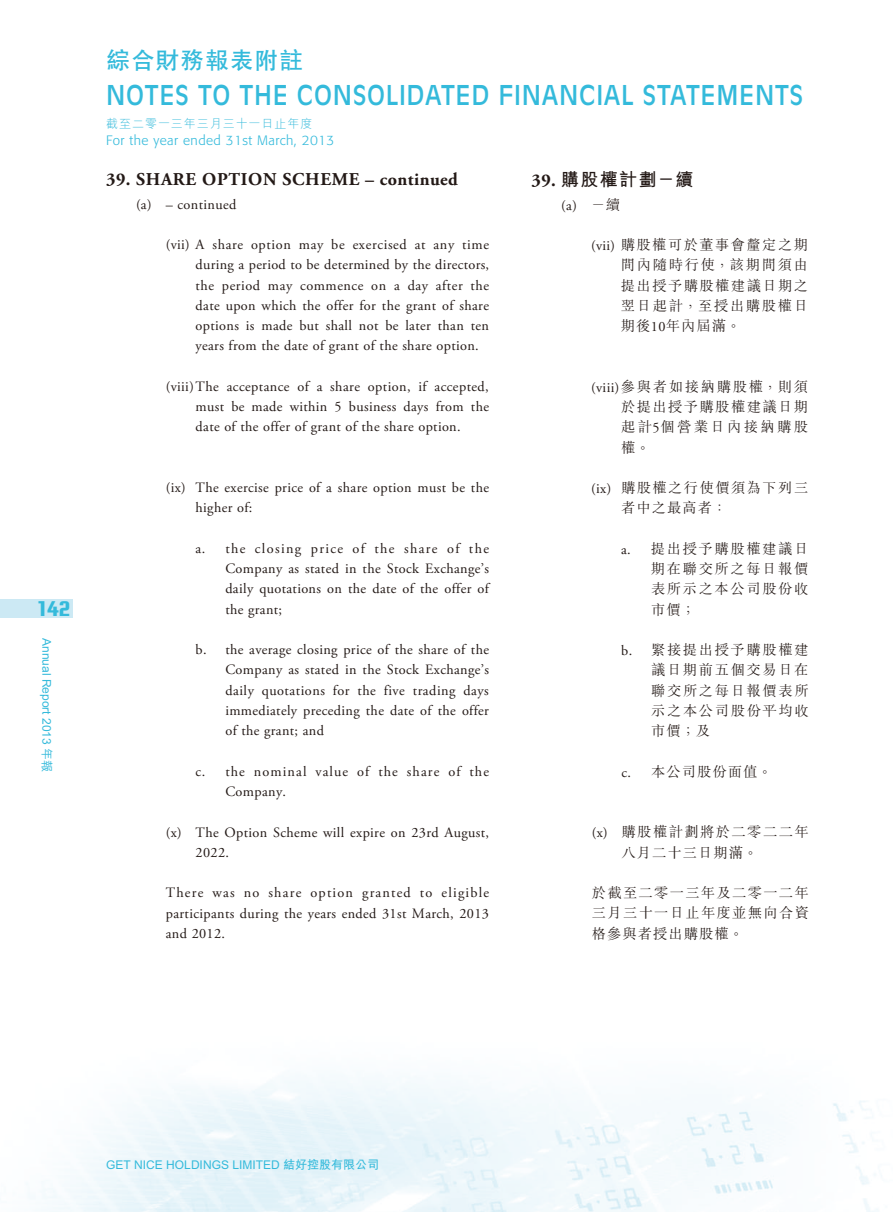
<style>
.page{position:relative;width:893px;height:1212px;background:#fff}
.page>*{position:absolute;margin:0;border:0;box-sizing:border-box;transform-origin:0 0}
.t1{font:27px "Antique Olive Std";letter-spacing:.03em;color:#34badb;scale:.92 1}
.t2{font:700 24px "C Hei 2 HK";letter-spacing:.03em;color:#34badb}
.t3{font:700 21px "Briem Akademi Std";color:#34badb}
.t4{font:700 18px "Adobe Garamond Pro";letter-spacing:.04em;color:#231916}
.t5{font:700 18px "M Hei HK";letter-spacing:.075em;color:#231916}
.t6{font:14.25px/20.2px "Adobe Garamond Pro";letter-spacing:.025em;color:#231916;text-align:justify}
.t7{font:300 14.25px/20.2px "M Sung HK";letter-spacing:.105em;color:#231916;text-align:justify}
.t8{font:14.25px/20.2px "Adobe Garamond Pro";letter-spacing:.075em;color:#231916}
.t9{font:300 14.25px "M Sung HK";letter-spacing:.075em;color:#231916}
.t10{font:300 13.5px "Formata";letter-spacing:.03em;color:#34badb}
.t11{font:700 12px "M Hei HK";color:#34badb}
.t12{font:500 12px "M Hei HK";color:#34badb}
.t13{font:300 12px "M Hei HK";letter-spacing:.08em;color:#34badb}
.s1{font-family:"Adobe Garamond Pro"}
.s2{font-family:"M Sung HK";font-weight:300}
.s3{font-family:"Adobe Garamond Pro";font-weight:400}
</style>
<div class="page">
<img style="left:42px;top:1076px;width:840px;height:136px">
<div style="left:0;top:600px;width:72px;height:18px;background:#cce9f4"></div>
<h3 class="t3" style="left:36px;top:597px;width:36px">142</h3>
<p class="t12" style="left:56px;top:638px;width:136px;rotate:90deg">Annual Report 2013 年報</p>
<h2 class="t2" style="left:106px;top:43px;width:198px">綜合財務報表附註</h2>
<h1 class="t1" style="left:106px;top:79px;width:759px">NOTES TO THE CONSOLIDATED FINANCIAL STATEMENTS</h1>
<p class="t13" style="left:106px;top:115px;width:208px">截至二零一三年三月三十一日止年度</p>
<p class="t10" style="left:106px;top:132px;width:230px">For the year ended 31st March, 2013</p>
<p class="t4" style="left:106px;top:169px;width:353px">39. SHARE OPTION SCHEME – continued</p>
<p class="t6" style="left:136px;top:195px;width:102px">(a) – continued</p>
<p class="t6" style="left:196px;top:235px;width:295px;text-indent:-30px">(vii) A share option may be exercised at any time during a period to be determined by the directors, the period may commence on a day after the date upon which the offer for the grant of share options is made but shall not be later than ten years from the date of grant of the share option.</p>
<p class="t6" style="left:196px;top:377px;width:295px;text-indent:-30px">(viii)The acceptance of a share option, if accepted, must be made within 5 business days from the date of the offer of grant of the share option.</p>
<p class="t6" style="left:196px;top:478px;width:295px;text-indent:-30px">(ix) The exercise price of a share option must be the higher of:</p>
<p class="t6" style="left:225px;top:539px;width:265px;text-indent:-30px">a. the closing price of the share of the Company as stated in the Stock Exchange’s daily quotations on the date of the offer of the grant;</p>
<p class="t6" style="left:225px;top:640px;width:265px;text-indent:-30px">b. the average closing price of the share of the Company as stated in the Stock Exchange’s daily quotations for the five trading days immediately preceding the date of the offer of the grant; and</p>
<p class="t8" style="left:225px;top:762px;width:265px;text-indent:-30px">c. the nominal value of the share of the<br>Company.</p>
<p class="t6" style="left:196px;top:822px;width:295px;text-indent:-30px">(x) The Option Scheme will expire on 23rd August,<br>2022.</p>
<p class="t6" style="left:166px;top:883px;width:325px">There was no share option granted to eligible participants during the years ended 31st March, 2013 and 2012.</p>
<p class="t5" style="left:531px;top:166px;width:163px"><span class="s1">39.</span> 購股權計劃－續</p>
<p class="t6" style="left:561px;top:195px;width:60px">(a) <span class="s2">－續</span></p>
<p class="t7" style="left:621px;top:234px;width:189px;text-indent:-30px"><span class="s3">(vii)</span> 購股權可於董事會釐定之期間內隨時行使，該期間須由提出授予購股權建議日期之翌日起計，至授出購股權日期後<span class="s3">10</span>年內屆滿。</p>
<p class="t7" style="left:621px;top:376px;width:189px;text-indent:-30px"><span class="s3">(viii)</span>參與者如接納購股權，則須於提出授予購股權建議日期起計<span class="s3">5</span>個營業日內接納購股權。</p>
<p class="t7" style="left:621px;top:477px;width:189px;text-indent:-30px"><span class="s3">(ix)</span> 購股權之行使價須為下列三者中之最高者：</p>
<p class="t7" style="left:651px;top:538px;width:159px;text-indent:-30px"><span class="s3">a.</span> 提出授予購股權建議日期在聯交所之每日報價表所示之本公司股份收市價；</p>
<p class="t7" style="left:651px;top:639px;width:159px;text-indent:-30px"><span class="s3">b.</span> 緊接提出授予購股權建議日期前五個交易日在聯交所之每日報價表所示之本公司股份平均收市價；及</p>
<p class="t9" style="left:621px;top:761px;width:152px"><span class="s3">c.</span> 本公司股份面值。</p>
<p class="t7" style="left:622px;top:821px;width:189px;text-indent:-30px"><span class="s3">(x)</span> 購股權計劃將於二零二二年八月二十三日期滿。</p>
<p class="t7" style="left:592px;top:882px;width:218px">於截至二零一三年及二零一二年三月三十一日止年度並無向合資格參與者授出購股權。</p>
<p class="t11" style="left:106px;top:1155px;width:274px">GET NICE HOLDINGS LIMITED 結好控股有限公司</p>
</div>
